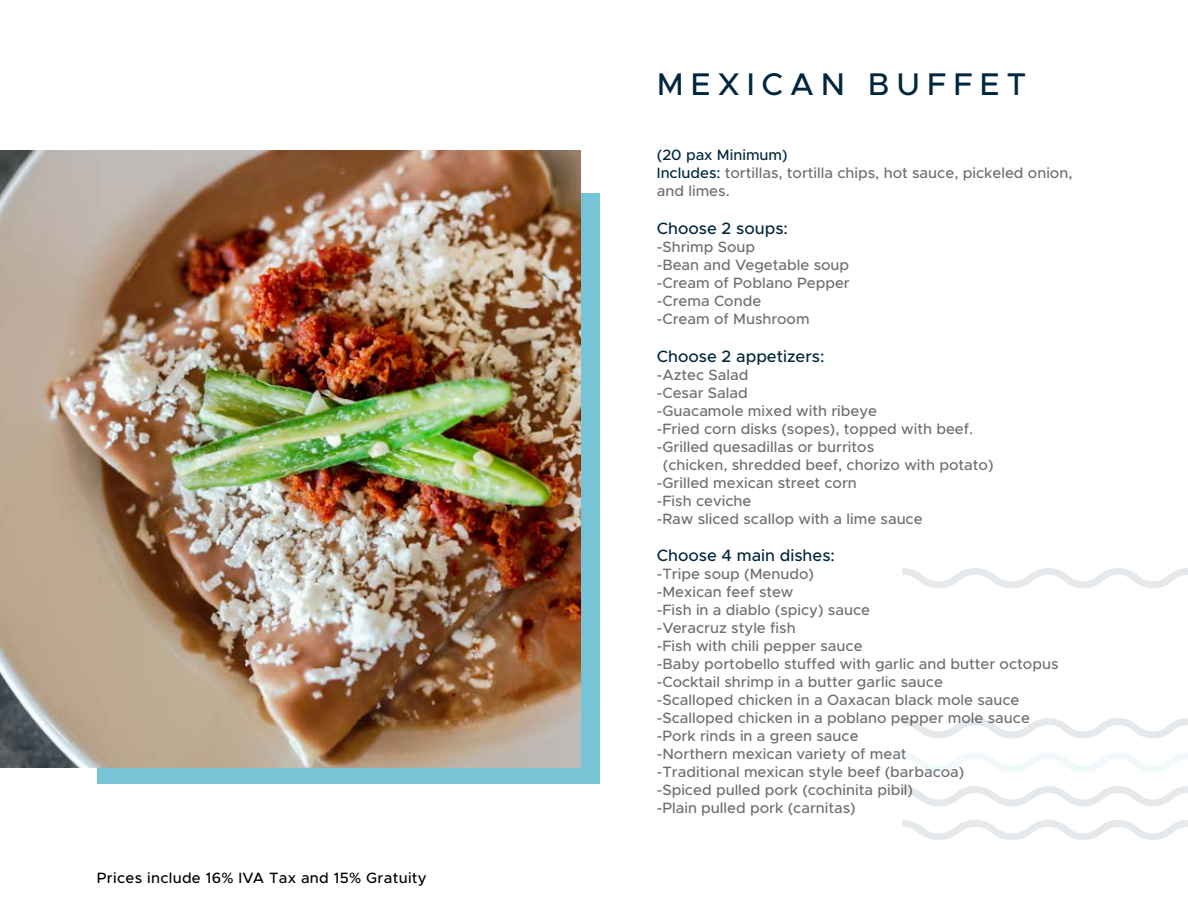
<style>
.page{position:relative;width:1188px;height:918px;background:#fff}
.page>*{position:absolute;margin:0;border:0;box-sizing:border-box;transform-origin:0 0}
.t1{font:500 31.5px "Metropolis";letter-spacing:.22em;color:#00263d}
.t2{font:500 16.5px "Metropolis";color:#00263d}
.t3{font:500 15px/18px "Metropolis";color:#6d6e71}
.t4{font:500 15px "Metropolis";letter-spacing:.02em;color:#000}
.s1{color:#00263d}
</style>
<div class="page">
<div style="left:97px;top:194px;width:503px;height:590px;background:#76c4d5"></div>
<img style="left:0;top:150px;width:580px;height:618px">
<svg style="left:902px;top:718px;width:286px;height:20px"></svg>
<svg style="left:903px;top:753px;width:285px;height:19px"></svg>
<svg style="left:902px;top:786px;width:286px;height:20px"></svg>
<svg style="left:902px;top:820px;width:286px;height:20px"></svg>
<svg style="left:902px;top:568px;width:286px;height:20px"></svg>
<p class="t4" style="left:97px;top:868px;width:331px">Prices include 16% IVA Tax and 15% Gratuity</p>
<h1 class="t1" style="left:657px;top:65px;width:371px">MEXICAN BUFFET</h1>
<p class="t3" style="left:657px;top:146px;width:417px"><span class="s1">(20 pax Minimum)<br>Includes:</span> tortillas, tortilla chips, hot sauce, pickeled onion, and limes.</p>
<p class="t2" style="left:657px;top:218px;width:133px">Choose 2 soups:</p>
<p class="t3" style="left:657px;top:238px;width:195px">-Shrimp Soup<br>-Bean and Vegetable soup -Cream of Poblano Pepper -Crema Conde<br>-Cream of Mushroom</p>
<p class="t2" style="left:657px;top:346px;width:169px">Choose 2 appetizers:</p>
<p class="t3" style="left:657px;top:365px;width:93px">-Aztec Salad</p>
<p class="t3" style="left:657px;top:383px;width:92px">-Cesar Salad</p>
<p class="t3" style="left:657px;top:401px;width:222px">-Guacamole mixed with ribeye</p>
<p class="t3" style="left:657px;top:419px;width:318px">-Fried corn disks (sopes), topped with beef.</p>
<p class="t3" style="left:657px;top:437px;width:219px">-Grilled quesadillas or burritos</p>
<p class="t3" style="left:663px;top:455px;width:332px">(chicken, shredded beef, chorizo with potato)</p>
<p class="t3" style="left:657px;top:473px;width:202px">-Grilled mexican street corn</p>
<p class="t3" style="left:657px;top:491px;width:96px">-Fish ceviche</p>
<p class="t3" style="left:657px;top:509px;width:267px">-Raw sliced scallop with a lime sauce</p>
<p class="t2" style="left:657px;top:545px;width:180px">Choose 4 main dishes:</p>
<p class="t3" style="left:657px;top:565px;width:403px">-Tripe soup (Menudo)<br>-Mexican feef stew<br>-Fish in a diablo (spicy) sauce<br>-Veracruz style fish<br>-Fish with chili pepper sauce<br>-Baby portobello stuffed with garlic and butter octopus -Cocktail shrimp in a butter garlic sauce<br>-Scalloped chicken in a Oaxacan black mole sauce -Scalloped chicken in a poblano pepper mole sauce -Pork rinds in a green sauce<br>-Northern mexican variety of meat<br>-Traditional mexican style beef (barbacoa)<br>-Spiced pulled pork (cochinita pibil)<br>-Plain pulled pork (carnitas)</p>
</div>
